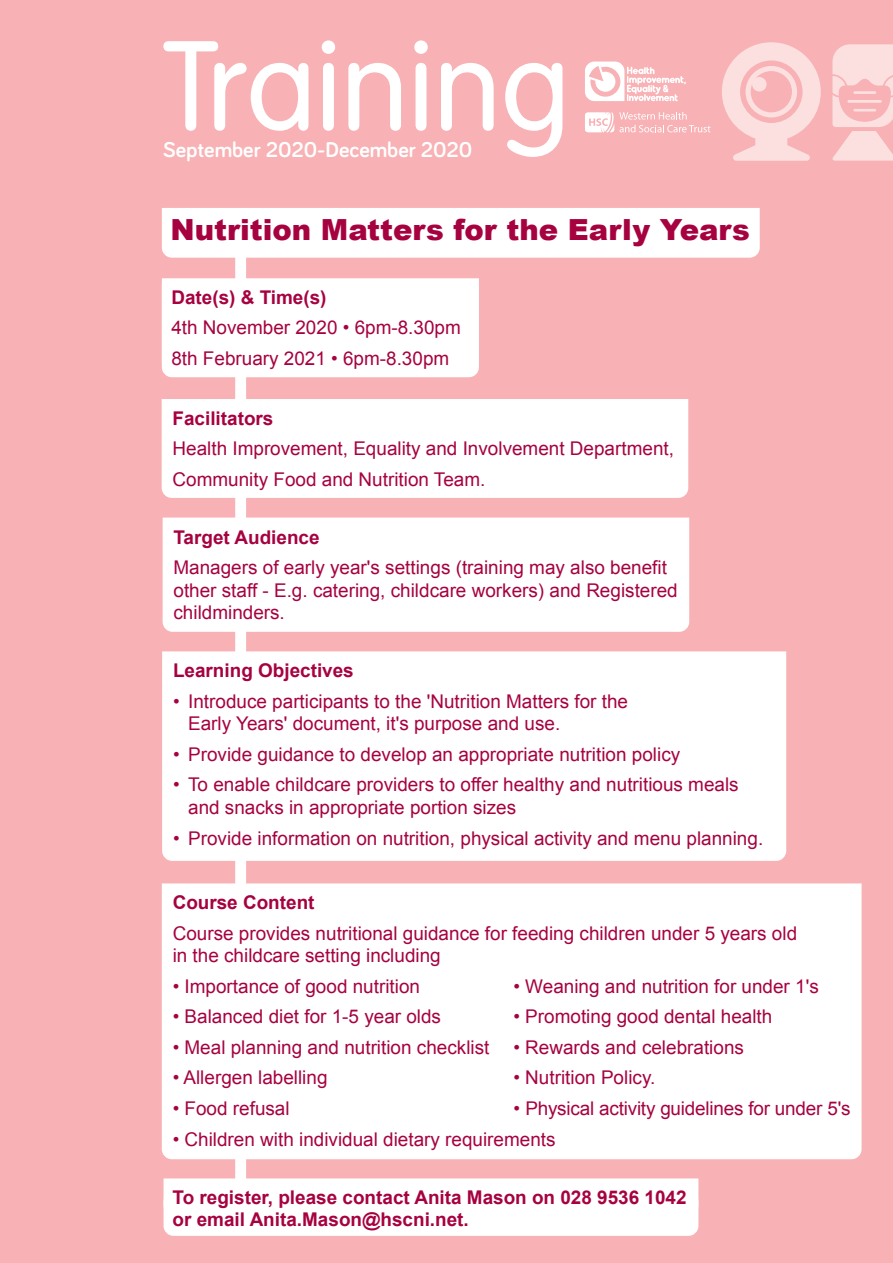
<style>
.page{position:relative;width:893px;height:1263px;background:#f8b1b4}
.page>*{position:absolute;margin:0;border:0;box-sizing:border-box;transform-origin:0 0}
.t1{font:300 124.8px "VAG Rounded";color:#fff}
.t2{font:900 29.1px "Arial";color:#a70240}
.t3{font:700 22.05px "Bariol";color:#fff}
.t4{font:18.9px/22.6px "Arial";color:#a70240}
.t5{font:700 18.9px/22.6px "Arial";color:#a70240}
</style>
<div class="page">
<svg style="left:585px;top:62px;width:101px;height:39px"></svg>
<svg style="left:585px;top:112px;width:125px;height:20px"></svg>
<svg style="left:722px;top:42px;width:171px;height:119px"></svg>
<div style="left:235px;top:253px;width:11px;height:939px;background:#fff"></div>
<div style="left:162px;top:208px;width:598px;height:50px;background:#fff"></div>
<div style="left:162px;top:278px;width:317px;height:99px;background:#fff"></div>
<div style="left:162px;top:399px;width:526px;height:99px;background:#fff"></div>
<div style="left:162px;top:651px;width:624px;height:210px;background:#fff"></div>
<div style="left:162px;top:883px;width:700px;height:276px;background:#fff"></div>
<div style="left:163px;top:517px;width:526px;height:115px;background:#fff"></div>
<svg style="left:164px;top:1175px;width:534px;height:61px;background:#fefafa"></svg>
<h1 class="t1" style="left:163px;top:15px;width:409px">Training</h1>
<p class="t3" style="left:163px;top:134px;width:311px">September 2020-December 2020</p>
<h2 class="t2" style="left:171px;top:209px;width:581px">Nutrition Matters for the Early Years</h2>
<p class="t5" style="left:171px;top:286px;width:157px">Date(s) &amp; Time(s)</p>
<p class="t4" style="left:171px;top:313px;width:291px;line-height:30.6px">4th November 2020 • 6pm-8.30pm<br>8th February 2021 • 6pm-8.30pm</p>
<p class="t5" style="left:173px;top:407px;width:102px">Facilitators</p>
<p class="t4" style="left:173px;top:433px;width:503px;line-height:30.6px">Health Improvement, Equality and Involvement Department,<br>Community Food and Nutrition Team.</p>
<p class="t5" style="left:173px;top:526px;width:148px">Target Audience</p>
<p class="t4" style="left:173px;top:556px;width:506px">Managers of early year's settings (training may also benefit other staff - E.g. catering, childcare workers) and Registered childminders.</p>
<p class="t5" style="left:173px;top:659px;width:182px">Learning Objectives</p>
<p class="t4" style="left:188px;top:690px;width:441px;text-indent:-15px">• Introduce participants to the 'Nutrition Matters for the<br>Early Years' document, it's purpose and use.</p>
<p class="t4" style="left:173px;top:743px;width:509px">• Provide guidance to develop an appropriate nutrition policy</p>
<p class="t4" style="left:188px;top:773px;width:552px;text-indent:-15px">• To enable childcare providers to offer healthy and nutritious meals and snacks in appropriate portion sizes</p>
<p class="t4" style="left:173px;top:827px;width:592px">• Provide information on nutrition, physical activity and menu planning.</p>
<p class="t5" style="left:173px;top:891px;width:143px">Course Content</p>
<p class="t4" style="left:173px;top:922px;width:626px">Course provides nutritional guidance for feeding children under 5 years old in the childcare setting including</p>
<p class="t4" style="left:173px;top:975px;width:249px">• Importance of good nutrition</p>
<p class="t4" style="left:513px;top:975px;width:307px">• Weaning and nutrition for under 1's</p>
<p class="t4" style="left:173px;top:1005px;width:270px">• Balanced diet for 1-5 year olds</p>
<p class="t4" style="left:513px;top:1005px;width:260px">• Promoting good dental health</p>
<p class="t4" style="left:173px;top:1036px;width:318px">• Meal planning and nutrition checklist</p>
<p class="t4" style="left:513px;top:1036px;width:232px">• Rewards and celebrations</p>
<p class="t4" style="left:173px;top:1067px;width:156px">• Allergen labelling</p>
<p class="t4" style="left:513px;top:1067px;width:143px">• Nutrition Policy.</p>
<p class="t4" style="left:173px;top:1097px;width:119px">• Food refusal</p>
<p class="t4" style="left:513px;top:1097px;width:339px">• Physical activity guidelines for under 5's</p>
<p class="t4" style="left:173px;top:1128px;width:384px">• Children with individual dietary requirements</p>
<p class="t5" style="left:173px;top:1186px;width:516px">To register, please contact Anita Mason on 028 9536 1042 or email Anita.Mason@hscni.net.</p>
</div>
